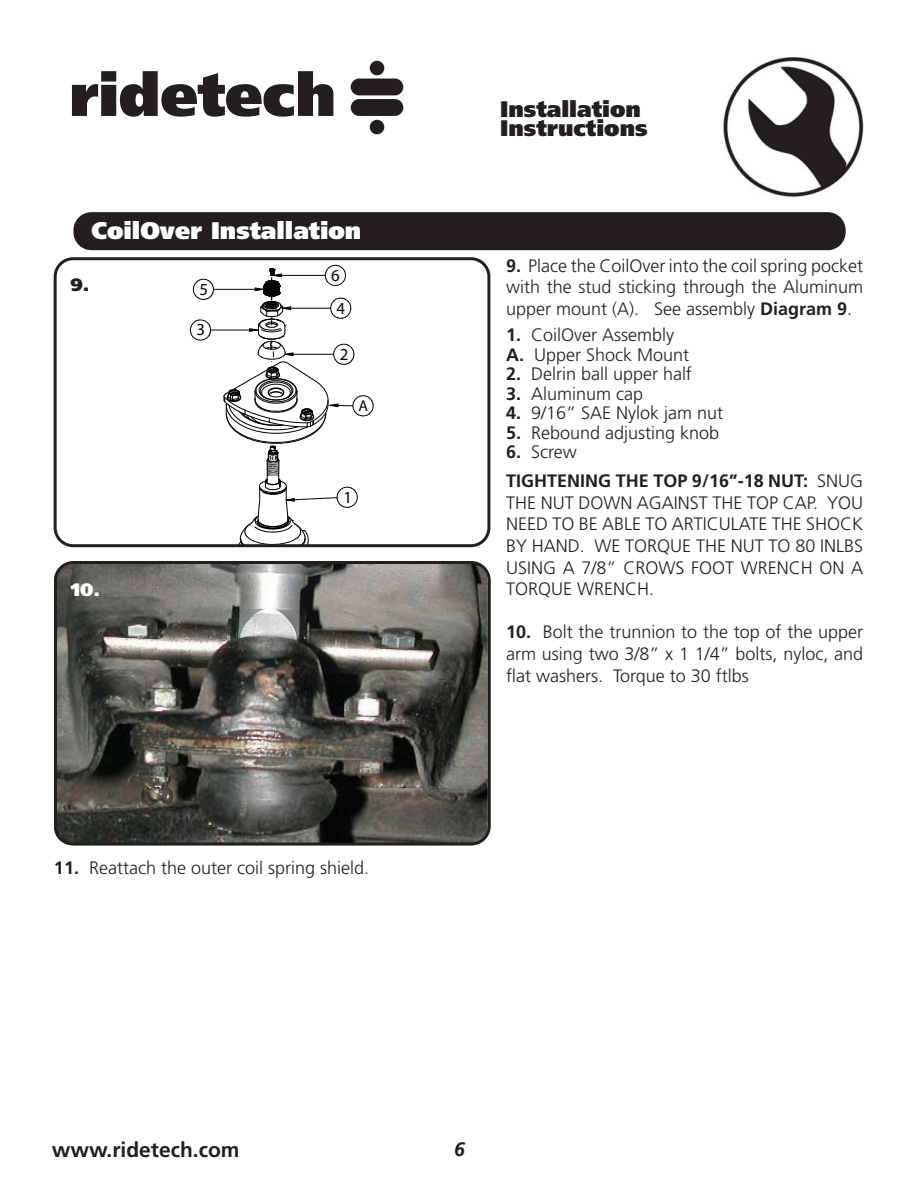
<style>
.page{position:relative;width:918px;height:1188px;background:#fff}
.page>*{position:absolute;margin:0;border:0;box-sizing:border-box;transform-origin:0 0}
.t1{font:900 24px "Frutiger LT Pro";color:#fff}
.t2{font:900 22.5px/19.5px "Frutiger";color:#231f20}
.t3{font:700 21px "Frutiger";color:#231f20}
.t4{font:italic 700 19.5px "Frutiger";color:#231f20}
.t5{font:300 18px/21.6px "Frutiger";color:#231f20;text-align:justify}
.t6{font:300 18px/21.6px "Frutiger LT Pro";color:#231f20;text-align:justify}
.t7{font:900 18px "Frutiger";color:#fff}
.t8{font:900 18px "Frutiger LT Pro";color:#231f20}
.t9{font:16.8px "Myriad Pro";color:#020303}
.t10{font:15.75px "Myriad Pro";color:#020303}
.s1{font-weight:700}
</style>
<div class="page">
<img style="left:723px;top:84px;width:15px;height:86px">
<svg style="left:72px;top:71px;width:261px;height:46px"></svg>
<div style="left:351px;top:79px;width:52px;height:16px;background:#231f20;border-radius:8px"></div>
<div style="left:351px;top:99px;width:52px;height:17px;background:#231f20;border-radius:8px"></div>
<div style="left:370px;top:61px;width:14px;height:14px;background:#231f20;border-radius:50%"></div>
<div style="left:370px;top:120px;width:14px;height:14px;background:#231f20;border-radius:50%"></div>
<hr style="left:211px;top:330px;width:47px;height:1px;background:#020303">
<svg style="left:190px;top:319px;width:22px;height:22px"></svg>
<hr style="left:214px;top:289px;width:49px;height:1px;background:#020303">
<svg style="left:192px;top:278px;width:23px;height:22px"></svg>
<svg style="left:223px;top:264px;width:151px;height:279px"></svg>
<div style="left:73px;top:212px;width:773px;height:38px;background:#231f20;border-radius:18px"></div>
<div style="left:54px;top:257px;width:436px;height:290px;border:3px solid #231f20;border-radius:18px"></div>
<img style="left:54px;top:563px;width:434px;height:282px;border-radius:18px">
<div style="left:54px;top:561px;width:437px;height:285px;border:3px solid #231f20;border-radius:18px"></div>
<h1 class="t1" style="left:92px;top:220px;width:271px">CoilOver Installation</h1>
<p class="t8" style="left:71px;top:277px;width:20px">9.</p>
<p class="t9" style="left:199px;top:280px;width:10px">5</p>
<p class="t9" style="left:196px;top:320px;width:10px">3</p>
<p class="t7" style="left:71px;top:582px;width:31px">10.</p>
<p class="t9" style="left:331px;top:265px;width:10px">6</p>
<p class="t9" style="left:336px;top:298px;width:10px">4</p>
<p class="t9" style="left:340px;top:344px;width:10px">2</p>
<p class="t10" style="left:359px;top:396px;width:11px">A</p>
<p class="t9" style="left:344px;top:488px;width:10px">1</p>
<p class="t5" style="left:54px;top:858px;width:317px"><span class="s1">11.</span> Reattach the outer coil spring shield.</p>
<p class="t2" style="left:500px;top:101px;width:149px">Installation<br>Instructions</p>
<p class="t6" style="left:506px;top:255px;width:359px"><span class="s1">9.</span> Place the CoilOver into the coil spring pocket with the stud sticking through the Aluminum upper mount (A). See assembly <span class="s1">Diagram 9</span>.</p>
<p class="t6" style="left:506px;top:326px;width:185px;line-height:19.5px"><span class="s1">1.</span> CoilOver Assembly<br><span class="s1">A.</span> Upper Shock Mount</p>
<p class="t6" style="left:506px;top:364px;width:187px"><span class="s1">2.</span> Delrin ball upper half</p>
<p class="t6" style="left:506px;top:384px;width:139px"><span class="s1">3.</span> Aluminum cap</p>
<p class="t6" style="left:506px;top:403px;width:219px"><span class="s1">4.</span> 9/16” SAE Nylok jam nut</p>
<p class="t6" style="left:506px;top:423px;width:215px"><span class="s1">5.</span> Rebound adjusting knob</p>
<p class="t6" style="left:506px;top:442px;width:72px"><span class="s1">6.</span> Screw</p>
<p class="t5" style="left:506px;top:471px;width:359px"><span class="s1">TIGHTENING THE TOP 9/16”-18 NUT:</span> SNUG THE NUT DOWN AGAINST THE TOP CAP. YOU NEED TO BE ABLE TO ARTICULATE THE SHOCK BY HAND. WE TORQUE THE NUT TO 80 INLBS USING A 7/8” CROWS FOOT WRENCH ON A TORQUE WRENCH.</p>
<p class="t5" style="left:506px;top:623px;width:359px"><span class="s1">10.</span> Bolt the trunnion to the top of the upper arm using two 3/8” x 1 1/4” bolts, nyloc, and flat washers. Torque to 30 ftlbs</p>
<p class="t3" style="left:52px;top:1142px;width:189px">www.ridetech.com</p>
<p class="t4" style="left:454px;top:1142px;width:12px">6</p>
</div>
